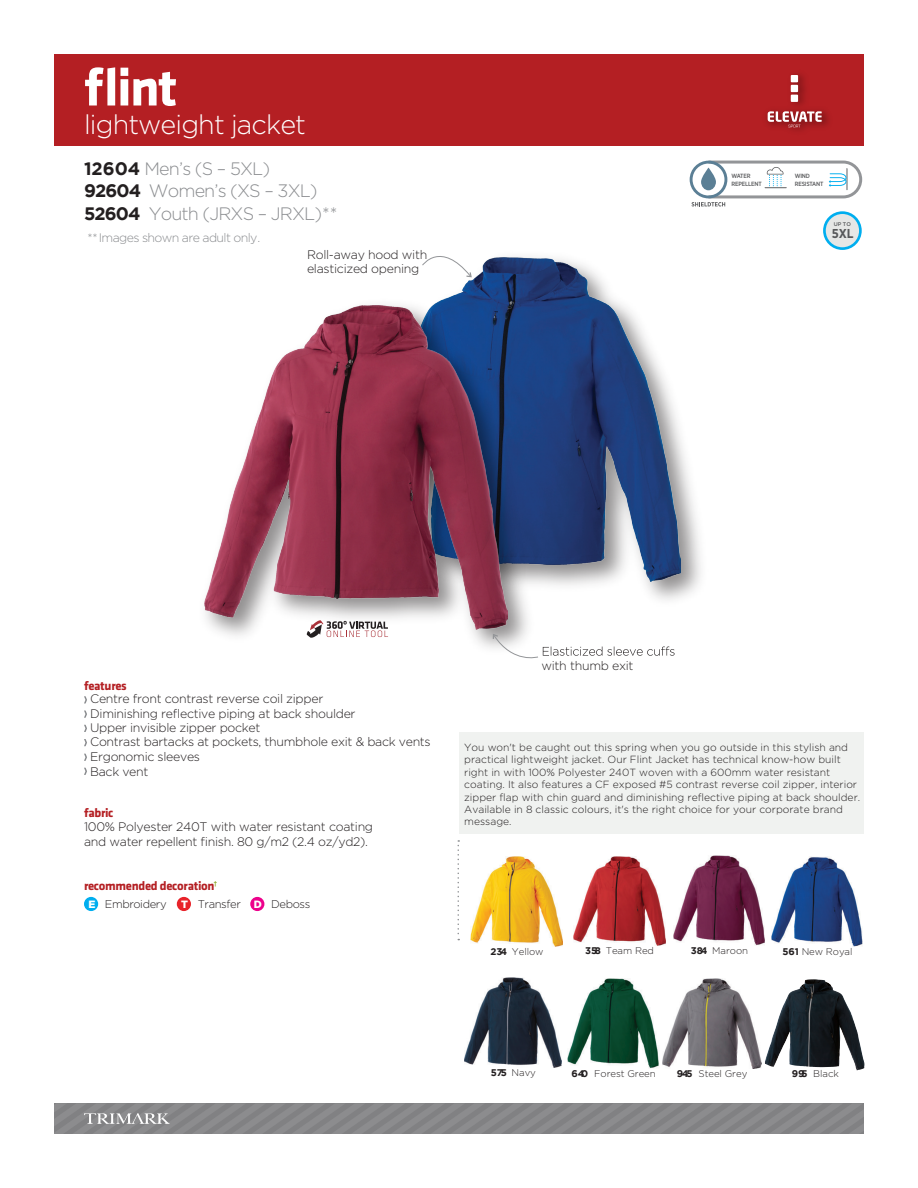
<style>
.page{position:relative;width:918px;height:1188px;background:#fff}
.page>*{position:absolute;margin:0;border:0;box-sizing:border-box;transform-origin:0 0}
.t1{font:700 54px "Klavika";color:#fff}
.t2{font:300 27px "Gotham";letter-spacing:-.035em;color:#fff}
.t3{font:300 18px "Gotham";letter-spacing:-.05em;color:#8a8c8f}
.t4{font:700 18px "Gotham";letter-spacing:-.045em;color:#231f20}
.t5{font:700 12.9px "Gotham Narrow";color:#57585a}
.t6{font:700 12.75px "Klavika";letter-spacing:-.025em;color:#b41f23}
.t7{font:300 12.3px/14.4px "Gotham";letter-spacing:-.025em;color:#231f20}
.t8{font:300 12.3px "Gotham";letter-spacing:-.05em;color:#8a8c8f}
.t9{font:300 11.25px "Gotham";letter-spacing:-.035em;color:#231f20}
.t10{font:300 10.35px/12.5px "Gotham";color:#231f20}
.t11{font:300 9.6px "Gotham";letter-spacing:-.01em;color:#231f20}
.t12{font:500 6.15px/7.4px "Gotham Narrow";letter-spacing:-.025em;color:#57585a}
.t13{font:500 5.4px "Gotham";color:#57585a}
.s1{font-weight:700;color:#231f20}
.s2{font-size:12px;color:#8b8d8f}
.s3{font-weight:900;font-size:10.5px;color:#fff}
.s4{font-weight:700}
</style>
<div class="page">
<img style="left:541px;top:442px;width:160px;height:158px">
<img style="left:462px;top:257px;width:219px;height:324px">
<img style="left:204px;top:292px;width:337px;height:356px">
<img style="left:205px;top:305px;width:302px;height:324px">
<div style="left:54px;top:54px;width:810px;height:92px;background:#b41f23"></div>
<svg style="left:458px;top:840px;width:1px;height:100px"></svg>
<svg style="left:84px;top:696px;width:3px;height:7px"></svg>
<svg style="left:84px;top:711px;width:3px;height:7px"></svg>
<svg style="left:84px;top:725px;width:3px;height:7px"></svg>
<svg style="left:84px;top:739px;width:3px;height:7px"></svg>
<svg style="left:84px;top:754px;width:3px;height:7px"></svg>
<svg style="left:84px;top:768px;width:3px;height:7px"></svg>
<div style="left:84px;top:897px;width:14px;height:14px;background:#00aeef;border-radius:50%"></div>
<div style="left:177px;top:897px;width:14px;height:14px;background:#e8232a;border-radius:50%"></div>
<div style="left:250px;top:897px;width:14px;height:14px;background:#ed028c;border-radius:50%"></div>
<svg style="left:307px;top:620px;width:81px;height:18px"></svg>
<div style="left:459px;top:732px;width:405px;height:102px;background:#f0f2f0"></div>
<div style="left:54px;top:1103px;width:810px;height:31px;background:#88898a"></div>
<svg style="left:422px;top:256px;width:51px;height:22px"></svg>
<svg style="left:492px;top:633px;width:183px;height:26px"></svg>
<svg style="left:690px;top:161px;width:172px;height:89px"></svg>
<img style="left:674px;top:856px;width:91px;height:89px">
<img style="left:471px;top:857px;width:91px;height:89px">
<img style="left:771px;top:857px;width:91px;height:89px">
<img style="left:573px;top:856px;width:92px;height:90px">
<img style="left:567px;top:979px;width:92px;height:89px">
<img style="left:662px;top:979px;width:99px;height:89px">
<img style="left:464px;top:978px;width:98px;height:89px">
<img style="left:766px;top:74px;width:63px;height:57px">
<svg style="left:768px;top:111px;width:54px;height:17px"></svg>
<div style="left:791px;top:95px;width:7px;height:7px;background:#fff"></div>
<div style="left:791px;top:85px;width:7px;height:7px;background:#fff"></div>
<div style="left:791px;top:75px;width:7px;height:7px;background:#fff"></div>
<img style="left:788px;top:979px;width:27px;height:16px">
<h1 class="t1" style="left:84px;top:58px;width:95px">flint</h1>
<h2 class="t2" style="left:84px;top:107px;width:223px">lightweight jacket</h2>
<h3 class="t3" style="left:84px;top:157px;width:188px"><span class="s1">12604</span> Men’s (S – 5XL)</h3>
<h3 class="t3" style="left:84px;top:179px;width:235px"><span class="s1">92604</span> Women’s (XS – 3XL)</h3>
<h3 class="t3" style="left:149px;top:202px;width:190px">Youth (JRXS – JRXL)**</h3>
<h3 class="t4" style="left:84px;top:203px;width:58px">52604</h3>
<p class="t8" style="left:87px;top:231px;width:174px"><span class="s2">**</span>Images shown are adult only.</p>
<p class="t7" style="left:307px;top:246px;width:122px;line-height:14.9px">Roll-away hood with elasticized opening</p>
<p class="t12" style="left:732px;top:172px;width:32px">WATER<br>REPELLENT</p>
<p class="t12" style="left:795px;top:172px;width:30px">WIND<br>RESISTANT</p>
<p class="t13" style="left:834px;top:221px;width:19px">UP TO</p>
<p class="t5" style="left:832px;top:225px;width:23px">5XL</p>
<p class="t6" style="left:84px;top:679px;width:44px">features</p>
<p class="t7" style="left:90px;top:692px;width:342px">Centre front contrast reverse coil zipper<br>Diminishing reflective piping at back shoulder<br>Upper invisible zipper pocket<br>Contrast bartacks at pockets, thumbhole exit &amp; back vents Ergonomic sleeves<br>Back vent</p>
<p class="t6" style="left:84px;top:805px;width:31px">fabric</p>
<p class="t7" style="left:84px;top:819px;width:291px;line-height:14.9px">100% Polyester 240T with water resistant coating and water repellent finish. 80 g/m2 (2.4 oz/yd2).</p>
<p class="t6" style="left:84px;top:879px;width:135px">recommended decoration<sup>†</sup></p>
<p class="t9" style="left:89px;top:897px;width:80px"><span class="s3">E</span> Embroidery</p>
<p class="t9" style="left:181px;top:897px;width:131px"><span class="s3">T</span> Transfer <span class="s3">D</span> Deboss</p>
<p class="t7" style="left:542px;top:659px;width:94px">with thumb exit</p>
<p class="t10" style="left:464px;top:741px;width:397px">You won't be caught out this spring when you go outside in this stylish and practical lightweight jacket. Our Flint Jacket has technical know-how built right in with 100% Polyester 240T woven with a 600mm water resistant coating. It also features a CF exposed #5 contrast reverse coil zipper, interior zipper flap with chin guard and diminishing reflective piping at back shoulder.<br>Available in 8 classic colours, it's the right choice for your corporate brand message.</p>
<p class="t11" style="left:491px;top:945px;width:54px"><span class="s4">234</span> Yellow</p>
<p class="t11" style="left:585px;top:945px;width:70px"><span class="s4">358</span> Team Red</p>
<p class="t11" style="left:691px;top:945px;width:59px"><span class="s4">384</span> Maroon</p>
<p class="t11" style="left:783px;top:946px;width:71px"><span class="s4">561</span> New Royal</p>
<p class="t11" style="left:491px;top:1067px;width:47px"><span class="s4">575</span> Navy</p>
<p class="t11" style="left:572px;top:1068px;width:86px"><span class="s4">640</span> Forest Green</p>
<p class="t11" style="left:677px;top:1068px;width:72px"><span class="s4">945</span> Steel Grey</p>
<p class="t11" style="left:792px;top:1068px;width:49px"><span class="s4">995</span> Black</p>
</div>
